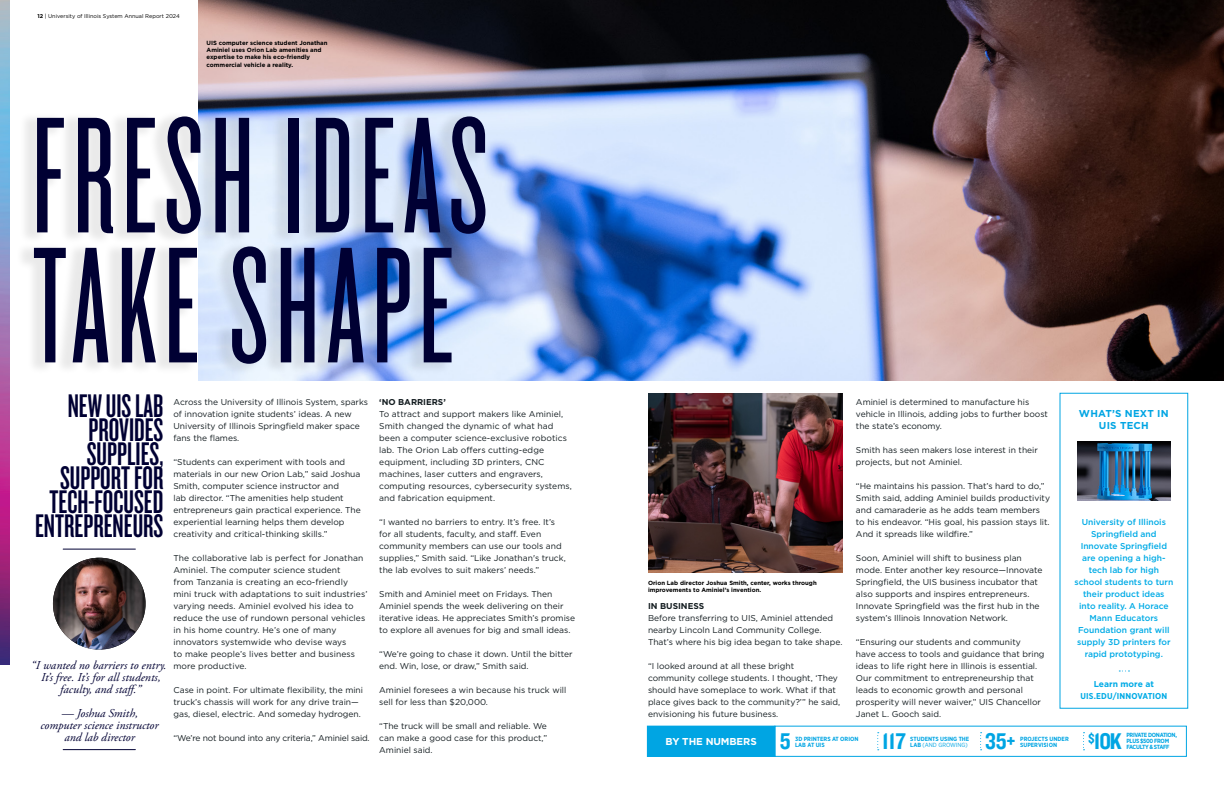
<style>
.page{position:relative;width:1224px;height:792px;background:#fff}
.page>*{position:absolute;margin:0;border:0;box-sizing:border-box;transform-origin:0 0}
.t1{font:172px/130px "Knockout 26 Junior Flywght";letter-spacing:.04em;color:#003}
.PQ2{font:34px/24px "Knockout 47 Bantamweight";color:#003;text-align:right}
.t2{font:23.6px "Knockout 50 Welterweight";color:#00a5e3}
.t3{font:italic 12px/12px "Adobe Garamond Pro";color:#003;text-align:center}
.WHAT_S_NEXT_TITLE_3{font:700 10px/12px "Gotham";letter-spacing:.02em;color:#00a5e3;text-align:center}
.WHAT_S_NEXT_TITLE_3-2{font:700 10px "Gotham";letter-spacing:-.01em;color:#fff}
.BC{font:8.5px/12px "Gotham";color:#131c20}
.WHAT_S_NEXT_BODY{font:500 8.5px/12px "Gotham";color:#00abe6;text-align:center}
.BC-2{font:8.5px "Gotham";letter-spacing:-.02em;color:#131c20}
.CTA{font:700 8.5px/12px "Gotham Narrow";letter-spacing:.02em;color:#00abe6;text-align:center}
.SH2{font:700 8.5px "Gotham";color:#131c20}
.CAPTIONS{font:700 6px/7.2px "Gotham";color:#000}
.t4{font:700 6px/6px "Gotham Narrow";color:#00a5e3}
.t5{font:700 6px/6px "Gotham Narrow";letter-spacing:-.05em;color:#00a5e3}
.t6{font:5.5px "Gotham";color:#000}
.s1{font-weight:700}
.s2{font-family:"Gotham"}
.s3{font-weight:400}
</style>
<div class="page">
<img style="left:0;top:0;width:9px;height:665px">
<img style="left:198px;top:0;width:1026px;height:381px">
<div style="left:15px;top:110px;width:471px;height:266px;background:#000;opacity:.09"></div>
<img style="left:53px;top:558px;width:93px;height:92px">
<img style="left:648px;top:393px;width:194px;height:180px">
<img style="left:1077px;top:441px;width:94px;height:60px">
<hr style="left:63px;top:749px;width:72px;height:1px;background:#003">
<hr style="left:63px;top:549px;width:72px;height:1px;background:#003">
<div style="left:647px;top:726px;width:128px;height:30px;background:#00a5e3"></div>
<div style="left:647px;top:726px;width:128px;height:31px;border:1px solid #00a5e3"></div>
<svg style="left:774px;top:726px;width:413px;height:31px"></svg>
<p class="t6" style="left:37px;top:13px;width:144px"><span class="s1">12</span> | University of Illinois System Annual Report 2024</p>
<p class="CAPTIONS" style="left:207px;top:39px;width:122px">UIS computer science student Jonathan Aminiel uses Orion Lab amenities and expertise to make his eco-friendly commercial vehicle a reality.</p>
<p class="t1" style="left:32px;top:109px;width:458px">FRESH IDEAS<br>TAKE SHAPE</p>
<p class="PQ2" style="left:35px;top:393px;width:130px">NEW UIS LAB<br>PROVIDES<br>SUPPLIES,<br>SUPPORT FOR<br>TECH-FOCUSED<br>ENTREPRENEURS</p>
<p class="BC" style="left:173px;top:396px;width:196px">Across the University of Illinois System, sparks of innovation ignite students’ ideas. A new University of Illinois Springfield maker space fans the flames.</p>
<p class="BC" style="left:173px;top:456px;width:189px">“Students can experiment with tools and materials in our new Orion Lab,” said Joshua Smith, computer science instructor and<br>lab director. “The amenities help student entrepreneurs gain practical experience. The experiential learning helps them develop creativity and critical-thinking skills.”</p>
<p class="BC" style="left:173px;top:552px;width:195px">The collaborative lab is perfect for Jonathan Aminiel. The computer science student<br>from Tanzania is creating an eco-friendly mini truck with adaptations to suit industries’ varying needs. Aminiel evolved his idea to reduce the use of rundown personal vehicles in his home country. He’s one of many innovators systemwide who devise ways<br>to make people’s lives better and business more productive.</p>
<p class="BC" style="left:173px;top:684px;width:191px">Case in point. For ultimate flexibility, the mini truck’s chassis will work for any drive train— gas, diesel, electric. And someday hydrogen.</p>
<p class="BC-2" style="left:173px;top:733px;width:198px">“We’re not bound into any criteria,” Aminiel said.</p>
<p class="SH2" style="left:379px;top:396px;width:68px">‘NO BARRIERS’</p>
<p class="BC" style="left:379px;top:408px;width:194px">To attract and support makers like Aminiel, Smith changed the dynamic of what had been a computer science-exclusive robotics lab. The Orion Lab offers cutting-edge equipment, including 3D printers, CNC machines, laser cutters and engravers, computing resources, cybersecurity systems, and fabrication equipment.</p>
<p class="BC" style="left:379px;top:516px;width:188px">“I wanted no barriers to entry. It’s free. It’s for all students, faculty, and staff. Even community members can use our tools and supplies,” Smith said. “Like Jonathan's truck, the lab evolves to suit makers’ needs.”</p>
<p class="BC" style="left:379px;top:588px;width:197px">Smith and Aminiel meet on Fridays. Then Aminiel spends the week delivering on their iterative ideas. He appreciates Smith’s promise to explore all avenues for big and small ideas.</p>
<p class="BC" style="left:379px;top:648px;width:195px">“We’re going to chase it down. Until the bitter end. Win, lose, or draw,” Smith said.</p>
<p class="BC" style="left:379px;top:684px;width:189px">Aminiel foresees a win because his truck will sell for less than $20,000.</p>
<p class="BC" style="left:379px;top:720px;width:169px;text-align:justify">“The truck will be small and reliable. We can make a good case for this product,” Aminiel said.</p>
<p class="t3" style="left:31px;top:660px;width:137px">“I wanted no barriers to entry.<br>It’s free. It’s for all students, faculty, and staff.”</p>
<p class="t3" style="left:41px;top:708px;width:120px">— Joshua Smith, computer science instructor and lab director</p>
<p class="CAPTIONS" style="left:648px;top:579px;width:170px">Orion Lab director Joshua Smith, center, works through improvements to Aminiel’s invention.</p>
<p class="SH2" style="left:648px;top:600px;width:58px">IN BUSINESS</p>
<p class="BC" style="left:648px;top:612px;width:196px">Before transferring to UIS, Aminiel attended nearby Lincoln Land Community College.<br>That’s where his big idea began to take shape.</p>
<p class="BC" style="left:648px;top:660px;width:194px">“I looked around at all these bright community college students. I thought, ‘They should have someplace to work. What if that place gives back to the community?’” he said, envisioning his future business.</p>
<p class="BC" style="left:856px;top:396px;width:194px">Aminiel is determined to manufacture his vehicle in Illinois, adding jobs to further boost the state’s economy.</p>
<p class="BC" style="left:856px;top:444px;width:184px">Smith has seen makers lose interest in their projects, but not Aminiel.</p>
<p class="BC" style="left:856px;top:480px;width:196px">“He maintains his passion. That’s hard to do,” Smith said, adding Aminiel builds productivity and camaraderie as he adds team members to his endeavor. “His goal, his passion stays lit.<br>And it spreads like wildfire.”</p>
<p class="BC" style="left:856px;top:552px;width:188px">Soon, Aminiel will shift to business plan mode. Enter another key resource—Innovate Springfield, the UIS business incubator that also supports and inspires entrepreneurs.<br>Innovate Springfield was the first hub in the system’s Illinois Innovation Network.</p>
<p class="BC" style="left:856px;top:636px;width:190px">“Ensuring our students and community<br>have access to tools and guidance that bring ideas to life right here in Illinois is essential.<br>Our commitment to entrepreneurship that leads to economic growth and personal prosperity will never waiver,” UIS Chancellor Janet L. Gooch said.</p>
<p class="WHAT_S_NEXT_TITLE_3" style="left:1079px;top:407px;width:91px">WHAT’S NEXT IN<br>UIS TECH</p>
<p class="WHAT_S_NEXT_BODY" style="left:1074px;top:516px;width:100px">University of Illinois<br>Springfield and<br>Innovate Springfield are opening a high&shy;tech lab for high school students to turn their product ideas into reality. A Horace<br>Mann Educators<br>Foundation grant will supply 3D printers for rapid prototyping.</p>
<p class="CTA" style="left:1080px;top:678px;width:88px"><span class="s2">Learn more at<br></span>UIS.EDU/INNOVATION</p>
<p class="t4" style="left:1020px;top:742px;width:38px">SUPERVISION</p>
<p class="t2" style="left:1088px;top:726px;width:35px"><sup>$</sup>10K</p>
<p class="t5" style="left:1126px;top:732px;width:52px">PRIVATE DONATION,<br>PLUS $500 FROM<br>FACULTY &amp; STAFF</p>
<p class="WHAT_S_NEXT_TITLE_3-2" style="left:666px;top:735px;width:93px">BY THE NUMBERS</p>
<p class="t2" style="left:780px;top:726px;width:12px">5</p>
<p class="t4" style="left:795px;top:736px;width:65px">3D PRINTERS AT ORION<br>LAB AT UIS</p>
<p class="t2" style="left:882px;top:726px;width:25px">117</p>
<p class="t4" style="left:910px;top:736px;width:61px">STUDENTS USING THE<br>LAB <span class="s3">(AND GROWING)</span></p>
<p class="t2" style="left:985px;top:726px;width:32px">35+</p>
<p class="t4" style="left:1020px;top:736px;width:50px">PROJECTS UNDER</p>
</div>
